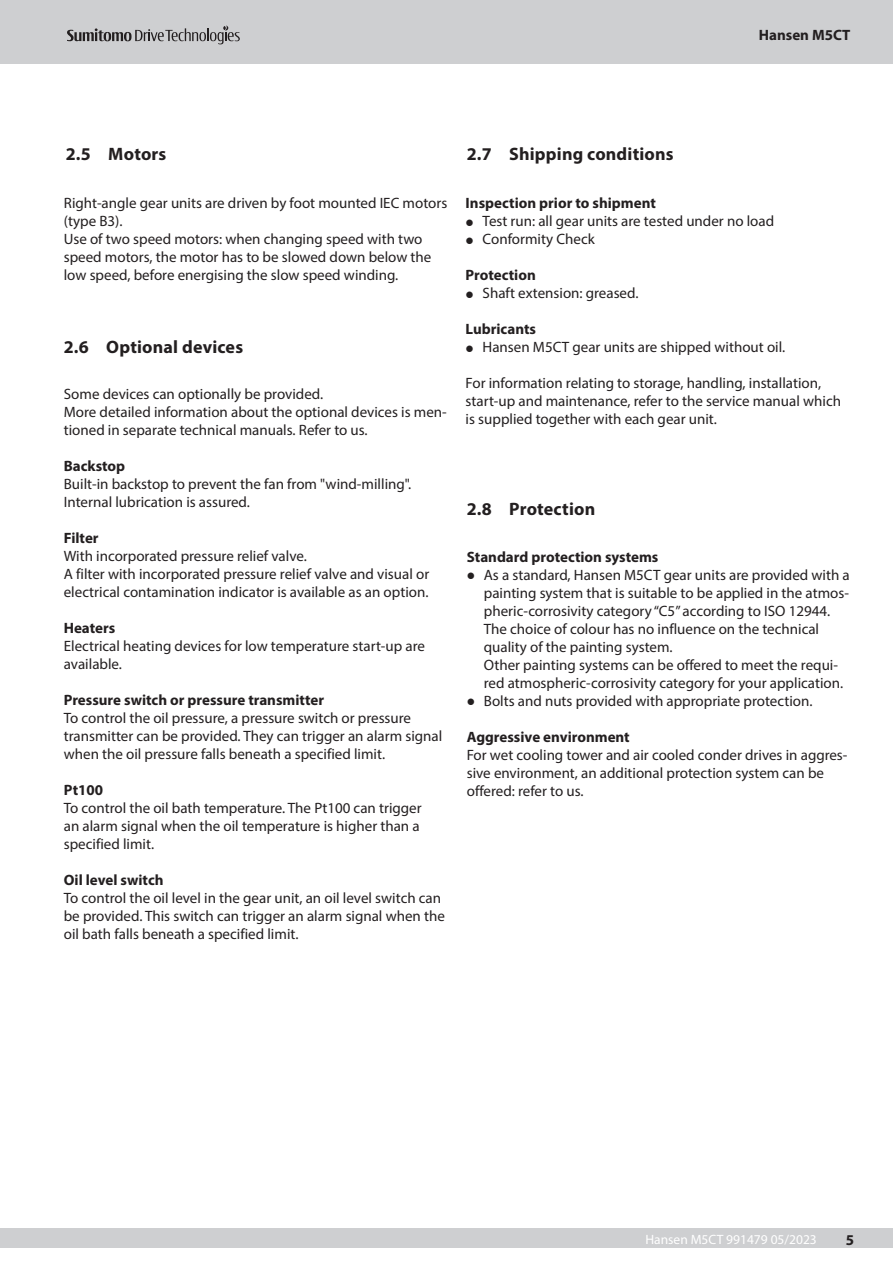
<style>
.page{position:relative;width:893px;height:1263px;background:#fff}
.page>*{position:absolute;margin:0;border:0;box-sizing:border-box;transform-origin:0 0}
.t1{font:700 18px "Myriad Pro";letter-spacing:.01em;color:#231f20}
.t2{font:15px/18px "Myriad Pro";color:#231f20}
.t3{font:700 15px "Myriad Pro";color:#231f20}
.t4{font:13.5px "Myriad Pro";color:#fff}
</style>
<div class="page">
<div style="left:0;top:1228px;width:893px;height:19px;background:#cecfd1"></div>
<div style="left:0;top:0;width:893px;height:64px;background:#cecfd1"></div>
<svg style="left:67px;top:26px;width:173px;height:18px"></svg>
<p class="t3" style="left:759px;top:25px;width:93px">Hansen M5CT</p>
<p class="t1" style="left:66px;top:142px;width:102px">2.5 Motors</p>
<p class="t2" style="left:64px;top:194px;width:385px">Right-angle gear units are driven by foot mounted IEC motors (type B3).<br>Use of two speed motors: when changing speed with two speed motors, the motor has to be slowed down below the low speed, before energising the slow speed winding.</p>
<p class="t1" style="left:64px;top:335px;width:181px">2.6 Optional devices</p>
<p class="t2" style="left:64px;top:384px;width:385px">Some devices can optionally be provided.<br>More detailed information about the optional devices is men&shy;tioned in separate technical manuals. Refer to us.</p>
<p class="t3" style="left:64px;top:456px;width:63px">Backstop</p>
<p class="t2" style="left:64px;top:474px;width:349px">Built-in backstop to prevent the fan from "wind-milling".<br>Internal lubrication is assured.</p>
<p class="t3" style="left:64px;top:528px;width:36px">Filter</p>
<p class="t2" style="left:64px;top:546px;width:367px">With incorporated pressure relief valve.<br>A filter with incorporated pressure relief valve and visual or electrical contamination indicator is available as an option.</p>
<p class="t3" style="left:64px;top:618px;width:53px">Heaters</p>
<p class="t2" style="left:64px;top:636px;width:363px">Electrical heating devices for low temperature start-up are available.</p>
<p class="t3" style="left:64px;top:690px;width:262px">Pressure switch or pressure transmitter</p>
<p class="t2" style="left:64px;top:708px;width:380px">To control the oil pressure, a pressure switch or pressure transmitter can be provided. They can trigger an alarm signal when the oil pressure falls beneath a specified limit.</p>
<p class="t3" style="left:64px;top:780px;width:41px">Pt100</p>
<p class="t2" style="left:64px;top:798px;width:359px">To control the oil bath temperature. The Pt100 can trigger an alarm signal when the oil temperature is higher than a specified limit.</p>
<p class="t3" style="left:64px;top:870px;width:101px">Oil level switch</p>
<p class="t2" style="left:64px;top:888px;width:383px">To control the oil level in the gear unit, an oil level switch can be provided. This switch can trigger an alarm signal when the oil bath falls beneath a specified limit.</p>
<p class="t1" style="left:467px;top:142px;width:208px">2.7 Shipping conditions</p>
<p class="t3" style="left:466px;top:193px;width:192px">Inspection prior to shipment</p>
<p class="t2" style="left:466px;top:212px;width:310px">• Test run: all gear units are tested under no load</p>
<p class="t2" style="left:466px;top:230px;width:131px">• Conformity Check</p>
<p class="t3" style="left:466px;top:265px;width:72px">Protection</p>
<p class="t2" style="left:466px;top:284px;width:174px">• Shaft extension: greased.</p>
<p class="t3" style="left:466px;top:319px;width:72px">Lubricants</p>
<p class="t2" style="left:466px;top:338px;width:321px">• Hansen M5CT gear units are shipped without oil.</p>
<p class="t2" style="left:466px;top:374px;width:377px">For information relating to storage, handling, installation, start-up and maintenance, refer to the service manual which is supplied together with each gear unit.</p>
<p class="t1" style="left:467px;top:497px;width:130px">2.8 Protection</p>
<p class="t3" style="left:467px;top:547px;width:193px">Standard protection systems</p>
<p class="t2" style="left:484px;top:565px;width:368px;text-indent:-17px">• As a standard, Hansen M5CT gear units are provided with a painting system that is suitable to be applied in the atmos&shy;pheric-corrosivity category “C5” according to ISO 12944.<br>The choice of colour has no influence on the technical quality of the painting system.<br>Other painting systems can be offered to meet the requi&shy;red atmospheric-corrosivity category for your application.</p>
<p class="t2" style="left:467px;top:691px;width:347px">• Bolts and nuts provided with appropriate protection.</p>
<p class="t3" style="left:467px;top:727px;width:165px">Aggressive environment</p>
<p class="t2" style="left:467px;top:745px;width:382px">For wet cooling tower and air cooled conder drives in aggres&shy;sive environment, an additional protection system can be offered: refer to us.</p>
<p class="t4" style="left:645px;top:1231px;width:173px">Hansen M5CT 991479 05/2023</p>
<p class="t3" style="left:846px;top:1230px;width:10px">5</p>
</div>
